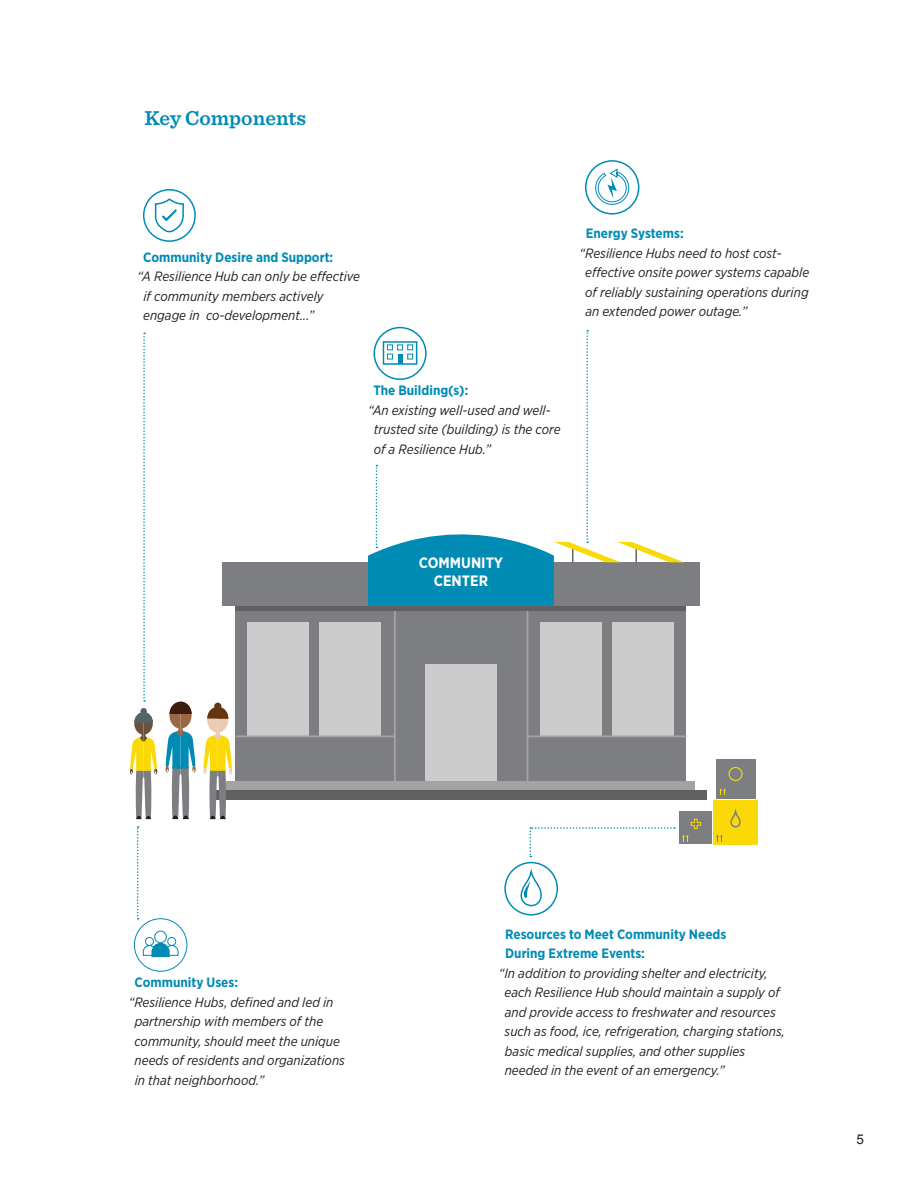
<style>
.page{position:relative;width:918px;height:1188px;background:#fff}
.page>*{position:absolute;margin:0;border:0;box-sizing:border-box;transform-origin:0 0}
.t1{font:600 21px "Sentinel";color:#008bb5}
.t2{font:700 15px/18px "Gotham Narrow";color:#fff;text-align:center}
.t3{font:italic 13.5px/19.5px "Gotham Narrow";color:#231f20}
.t4{font:700 13.5px/19.5px "Gotham Narrow";color:#008bb5}
.t5{font:13.5px "Arial";color:#231f20}
</style>
<div class="page">
<div style="left:714px;top:800px;width:44px;height:44px;background:#fad906"></div>
<svg style="left:730px;top:810px;width:11px;height:18px"></svg>
<div style="left:716px;top:759px;width:40px;height:39px;background:#7d7e81"></div>
<div style="left:680px;top:812px;width:32px;height:32px;background:#7d7e81"></div>
<svg style="left:719px;top:788px;width:7px;height:7px"></svg>
<svg style="left:716px;top:835px;width:7px;height:7px"></svg>
<svg style="left:682px;top:835px;width:7px;height:7px"></svg>
<div style="left:694px;top:819px;width:4px;height:10px;border:1px solid #fad906"></div>
<svg style="left:691px;top:822px;width:10px;height:4px"></svg>
<div style="left:728px;top:767px;width:15px;height:14px;border:1px solid #fad906;border-radius:50%"></div>
<div style="left:236px;top:611px;width:450px;height:170px;background:#7d7e81"></div>
<div style="left:236px;top:606px;width:450px;height:5px;background:#606060"></div>
<div style="left:222px;top:562px;width:478px;height:44px;background:#7d7e81"></div>
<div style="left:425px;top:664px;width:72px;height:117px;background:#ccc"></div>
<div style="left:247px;top:622px;width:62px;height:114px;background:#ccc"></div>
<div style="left:319px;top:622px;width:62px;height:114px;background:#ccc"></div>
<div style="left:540px;top:622px;width:62px;height:114px;background:#ccc"></div>
<div style="left:612px;top:622px;width:62px;height:114px;background:#ccc"></div>
<hr style="left:394px;top:611px;width:2px;height:170px;background:#a3a3a3">
<hr style="left:236px;top:735px;width:159px;height:2px;background:#a3a3a3">
<hr style="left:528px;top:735px;width:159px;height:2px;background:#a3a3a3">
<hr style="left:527px;top:611px;width:1px;height:170px;background:#a3a3a3">
<div style="left:227px;top:781px;width:468px;height:9px;background:#a3a3a3"></div>
<div style="left:215px;top:790px;width:492px;height:10px;background:#606060"></div>
<svg style="left:165px;top:702px;width:68px;height:117px"></svg>
<svg style="left:130px;top:708px;width:28px;height:111px"></svg>
<svg style="left:143px;top:189px;width:53px;height:53px"></svg>
<div style="left:585px;top:160px;width:54px;height:55px;border:2px solid #008bb5;border-radius:50%"></div>
<svg style="left:595px;top:168px;width:35px;height:37px"></svg>
<svg style="left:133px;top:826px;width:55px;height:146px"></svg>
<svg style="left:368px;top:326px;width:316px;height:280px"></svg>
<svg style="left:143px;top:333px;width:2px;height:369px"></svg>
<svg style="left:504px;top:827px;width:171px;height:89px"></svg>
<p class="t1" style="left:144px;top:102px;width:163px">Key Components</p>
<p class="t4" style="left:143px;top:247px;width:192px">Community Desire and Support:</p>
<p class="t3" style="left:143px;top:267px;width:218px;text-indent:-6px">“A Resilience Hub can only be effective if community members actively engage in co-development...”</p>
<p class="t4" style="left:586px;top:224px;width:99px">Energy Systems:</p>
<p class="t3" style="left:585px;top:243px;width:226px;text-indent:-6px">“Resilience Hubs need to host cost&shy;effective onsite power systems capable of reliably sustaining operations during an extended power outage.”</p>
<p class="t4" style="left:373px;top:381px;width:96px">The Building(s):</p>
<p class="t3" style="left:374px;top:400px;width:188px;text-indent:-6px">“An existing well-used and well&shy;trusted site (building) is the core of a Resilience Hub.”</p>
<p class="t2" style="left:419px;top:554px;width:86px">COMMUNITY<br>CENTER</p>
<p class="t4" style="left:135px;top:973px;width:105px">Community Uses:</p>
<p class="t3" style="left:134px;top:992px;width:212px;text-indent:-6px">“Resilience Hubs, defined and led in partnership with members of the community, should meet the unique needs of residents and organizations in that neighborhood.”</p>
<p class="t4" style="left:505px;top:924px;width:223px">Resources to Meet Community Needs<br>During Extreme Events:</p>
<p class="t3" style="left:505px;top:963px;width:282px;text-indent:-6px">“In addition to providing shelter and electricity, each Resilience Hub should maintain a supply of and provide access to freshwater and resources such as food, ice, refrigeration, charging stations, basic medical supplies, and other supplies needed in the event of an emergency.”</p>
<p class="t5" style="left:856px;top:1130px;width:9px">5</p>
</div>
